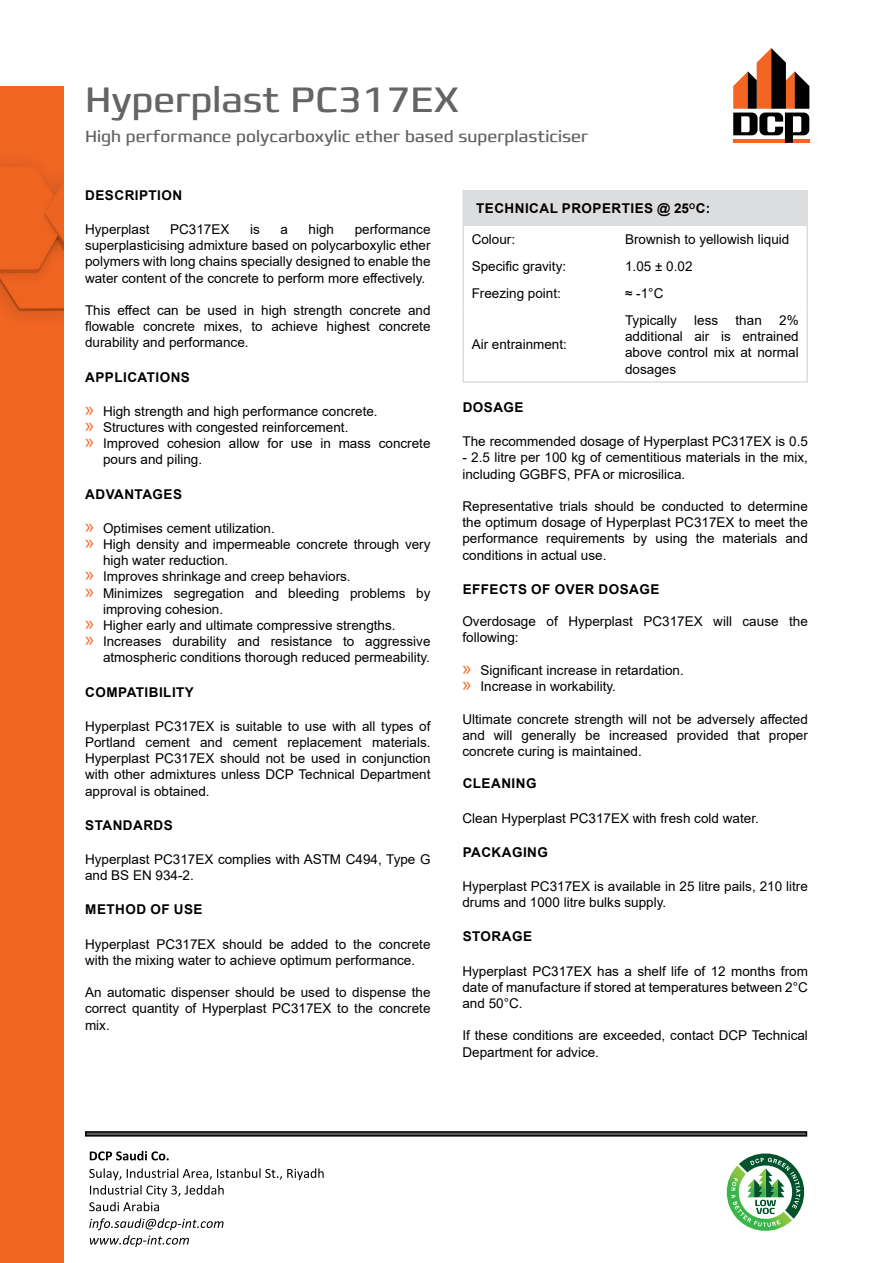
<style>
.page{position:relative;width:893px;height:1263px;background:#fff}
.page>*{position:absolute;margin:0;border:0;box-sizing:border-box;transform-origin:0 0}
.t1{font:36px "Francker CYR";color:#636466}
.t2{font:16.5px "Francker CYR";color:#636466}
.t3{font:13.5px/16.2px "Arial";color:#000;text-align:justify}
.t4{font:700 13.5px "Arial";letter-spacing:.035em;color:#000}
.s1{font-family:"Myriad Pro";font-size:21px;color:#f26522}
</style>
<div class="page">
<div style="left:85px;top:1131px;width:722px;height:5px;border:2px solid #000"></div>
<svg style="left:90px;top:1151px;width:79px;height:9px"></svg>
<svg style="left:89px;top:1168px;width:235px;height:43px"></svg>
<svg style="left:89px;top:1218px;width:135px;height:29px"></svg>
<div style="left:463px;top:191px;width:344px;height:35px;background:#dcddde"></div>
<hr style="left:462px;top:190px;width:155px;height:1px;background:#dcddde">
<hr style="left:462px;top:191px;width:2px;height:35px;background:#dcddde">
<hr style="left:617px;top:190px;width:191px;height:1px;background:#dcddde">
<hr style="left:806px;top:191px;width:2px;height:35px;background:#dcddde">
<hr style="left:462px;top:226px;width:2px;height:27px;background:#dcddde">
<hr style="left:806px;top:226px;width:2px;height:27px;background:#dcddde">
<hr style="left:462px;top:253px;width:2px;height:27px;background:#dcddde">
<hr style="left:806px;top:253px;width:2px;height:27px;background:#dcddde">
<hr style="left:462px;top:280px;width:2px;height:27px;background:#dcddde">
<hr style="left:806px;top:280px;width:2px;height:27px;background:#dcddde">
<hr style="left:462px;top:307px;width:2px;height:74px;background:#dcddde">
<hr style="left:806px;top:307px;width:2px;height:74px;background:#dcddde">
<hr style="left:462px;top:381px;width:155px;height:2px;background:#dcddde">
<hr style="left:617px;top:381px;width:191px;height:2px;background:#dcddde">
<svg style="left:726px;top:1153px;width:79px;height:78px"></svg>
<svg style="left:733px;top:48px;width:76px;height:95px"></svg>
<div style="left:0;top:86px;width:64px;height:1177px;background:#f26522"></div>
<img style="left:0;top:161px;width:64px;height:158px">
<h1 class="t1" style="left:85px;top:77px;width:376px">Hyperplast PC317EX</h1>
<p class="t2" style="left:85px;top:126px;width:505px">High performance polycarboxylic ether based superplasticiser</p>
<p class="t4" style="left:85px;top:185px;width:98px">DESCRIPTION</p>
<p class="t3" style="left:85px;top:221px;width:66px">Hyperplast</p>
<p class="t3" style="left:170px;top:221px;width:61px">PC317EX</p>
<p class="t3" style="left:250px;top:221px;width:11px">is</p>
<p class="t3" style="left:280px;top:221px;width:9px">a</p>
<p class="t3" style="left:309px;top:221px;width:27px">high</p>
<p class="t3" style="left:85px;top:221px;width:347px;text-indent:270px">performance superplasticising admixture based on polycarboxylic ether polymers with long chains specially designed to enable the water content of the concrete to perform more effectively.</p>
<p class="t3" style="left:85px;top:302px;width:347px">This effect can be used in high strength concrete and flowable concrete mixes, to achieve highest concrete durability and performance.</p>
<p class="t4" style="left:85px;top:367px;width:106px">APPLICATIONS</p>
<p class="t3" style="left:85px;top:403px;width:294px"><span class="s1">»</span> High strength and high performance concrete.</p>
<p class="t3" style="left:85px;top:419px;width:265px"><span class="s1">»</span> Structures with congested reinforcement.</p>
<p class="t3" style="left:85px;top:435px;width:347px"><span class="s1">»</span> Improved cohesion allow for use in mass concrete</p>
<p class="t3" style="left:103px;top:451px;width:101px">pours and piling.</p>
<p class="t4" style="left:85px;top:484px;width:98px">ADVANTAGES</p>
<p class="t3" style="left:85px;top:520px;width:191px"><span class="s1">»</span> Optimises cement utilization.</p>
<p class="t3" style="left:85px;top:536px;width:347px"><span class="s1">»</span> High density and impermeable concrete through very</p>
<p class="t3" style="left:103px;top:552px;width:127px">high water reduction.</p>
<p class="t3" style="left:85px;top:568px;width:267px"><span class="s1">»</span> Improves shrinkage and creep behaviors.</p>
<p class="t3" style="left:85px;top:585px;width:347px"><span class="s1">»</span> Minimizes segregation and bleeding problems by</p>
<p class="t3" style="left:103px;top:601px;width:122px">improving cohesion.</p>
<p class="t3" style="left:85px;top:617px;width:312px"><span class="s1">»</span> Higher early and ultimate compressive strengths.</p>
<p class="t3" style="left:85px;top:633px;width:347px"><span class="s1">»</span> Increases durability and resistance to aggressive</p>
<p class="t3" style="left:103px;top:649px;width:328px">atmospheric conditions thorough reduced permeability.</p>
<p class="t4" style="left:85px;top:682px;width:110px">COMPATIBILITY</p>
<p class="t3" style="left:85px;top:718px;width:347px">Hyperplast PC317EX is suitable to use with all types of Portland cement and cement replacement materials.<br>Hyperplast PC317EX should not be used in conjunction with other admixtures unless DCP Technical Department approval is obtained.</p>
<p class="t4" style="left:85px;top:815px;width:89px">STANDARDS</p>
<p class="t3" style="left:85px;top:851px;width:347px">Hyperplast PC317EX complies with ASTM C494, Type G and BS EN 934-2.</p>
<p class="t4" style="left:85px;top:900px;width:119px">METHOD OF USE</p>
<p class="t3" style="left:85px;top:936px;width:347px">Hyperplast PC317EX should be added to the concrete with the mixing water to achieve optimum performance.</p>
<p class="t3" style="left:85px;top:984px;width:347px">An automatic dispenser should be used to dispense the correct quantity of Hyperplast PC317EX to the concrete mix.</p>
<p class="t4" style="left:476px;top:199px;width:236px">TECHNICAL PROPERTIES @ 25<sup>O</sup>C:</p>
<p class="t3" style="left:472px;top:231px;width:45px">Colour:</p>
<p class="t3" style="left:625px;top:231px;width:166px">Brownish to yellowish liquid</p>
<p class="t3" style="left:472px;top:258px;width:96px">Specific gravity:</p>
<p class="t3" style="left:625px;top:258px;width:69px">1.05 ± 0.02</p>
<p class="t3" style="left:472px;top:285px;width:91px">Freezing point:</p>
<p class="t3" style="left:625px;top:285px;width:40px">≈ -1°C</p>
<p class="t3" style="left:472px;top:336px;width:97px">Air entrainment:</p>
<p class="t3" style="left:625px;top:312px;width:175px;text-indent:154px">2% additional air is entrained above control mix at normal dosages</p>
<p class="t3" style="left:625px;top:312px;width:53px">Typically</p>
<p class="t3" style="left:694px;top:312px;width:26px">less</p>
<p class="t3" style="left:736px;top:312px;width:28px">than</p>
<p class="t4" style="left:463px;top:398px;width:62px">DOSAGE</p>
<p class="t3" style="left:462px;top:433px;width:347px">The recommended dosage of Hyperplast PC317EX is 0.5</p>
<p class="t3" style="left:462px;top:449px;width:347px">- 2.5 litre per 100 kg of cementitious materials in the mix, including GGBFS, PFA or microsilica.</p>
<p class="t3" style="left:462px;top:498px;width:347px">Representative trials should be conducted to determine the optimum dosage of Hyperplast PC317EX to meet the performance requirements by using the materials and conditions in actual use.</p>
<p class="t4" style="left:463px;top:580px;width:198px">EFFECTS OF OVER DOSAGE</p>
<p class="t3" style="left:462px;top:613px;width:347px">Overdosage of Hyperplast PC317EX will cause the following:</p>
<p class="t3" style="left:462px;top:662px;width:223px"><span class="s1">»</span> Significant increase in retardation. <span class="s1">»</span> Increase in workability.</p>
<p class="t3" style="left:462px;top:711px;width:347px">Ultimate concrete strength will not be adversely affected and will generally be increased provided that proper concrete curing is maintained.</p>
<p class="t4" style="left:463px;top:774px;width:75px">CLEANING</p>
<p class="t3" style="left:462px;top:810px;width:298px">Clean Hyperplast PC317EX with fresh cold water.</p>
<p class="t4" style="left:463px;top:842px;width:87px">PACKAGING</p>
<p class="t3" style="left:462px;top:878px;width:347px">Hyperplast PC317EX is available in 25 litre pails, 210 litre drums and 1000 litre bulks supply.</p>
<p class="t4" style="left:463px;top:927px;width:71px">STORAGE</p>
<p class="t3" style="left:462px;top:962px;width:347px">Hyperplast PC317EX has a shelf life of 12 months from date of manufacture if stored at temperatures between 2°C and 50°C.</p>
<p class="t3" style="left:462px;top:1027px;width:347px">If these conditions are exceeded, contact DCP Technical<br>Department for advice.</p>
</div>
